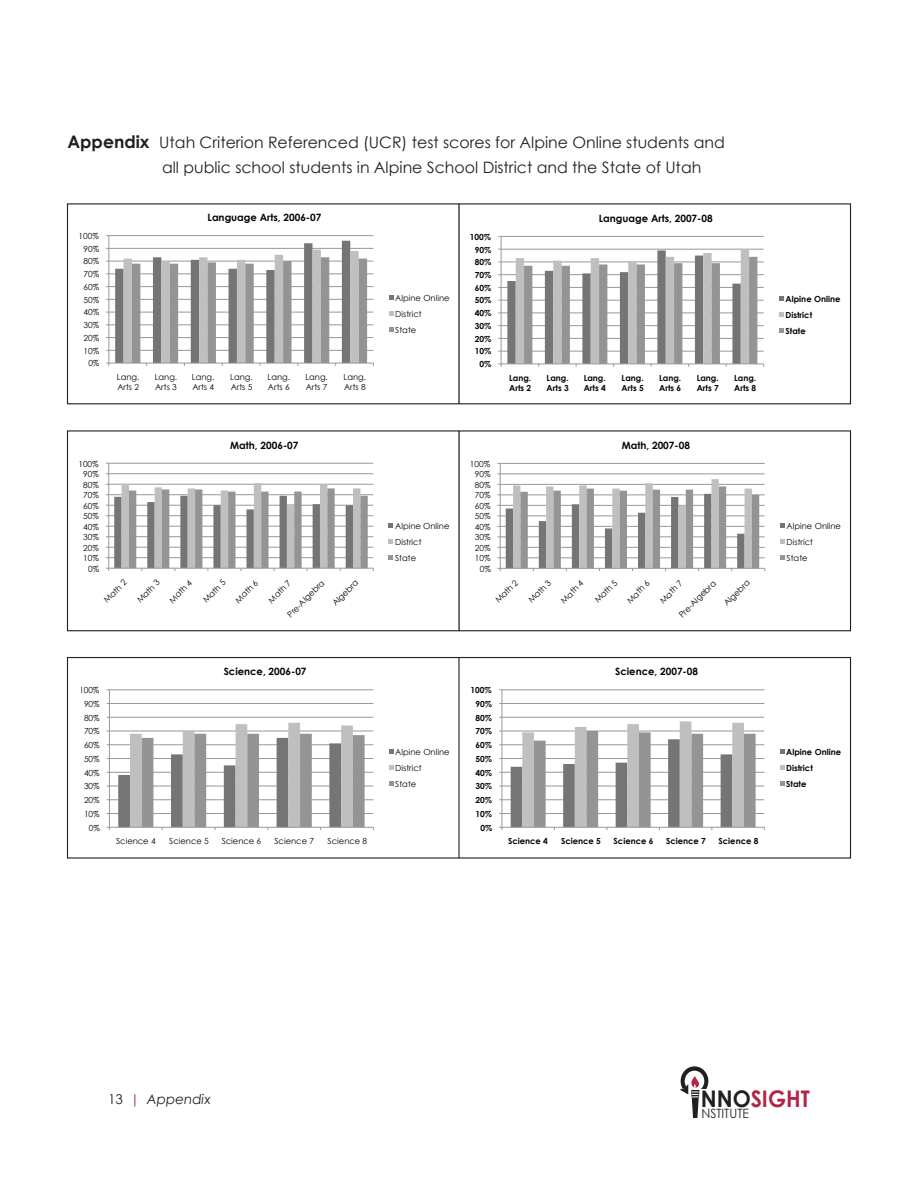
<style>
.page{position:relative;width:918px;height:1188px;background:#fff}
.page>*{position:absolute;margin:0;border:0;box-sizing:border-box;transform-origin:0 0}
.t1{font:700 22.95px "Century Gothic";color:#b22546;scale:.94 1}
.t2{font:15.75px/25.5px "Century Gothic";color:#231f20}
.t3{font:italic 13.5px "Century Gothic";color:#231f20}
.t4{font:12.9px "Century Gothic";color:#231f20;scale:.94 1}
.t5{font:700 10.05px "Century Gothic";color:#040503}
.t6{font:8.4px/16px "Century Gothic";color:#040503}
.t7{font:700 8.4px/9.9px "Century Gothic";color:#040503}
.s1{font-weight:700;font-size:17.25px}
.s2{font-style:normal}
.s3{font-style:normal;color:#b22747}
.s4{color:#231f20}
</style>
<div class="page">
<svg style="left:681px;top:1066px;width:27px;height:30px"></svg>
<div style="left:685px;top:1071px;width:19px;height:21px;background:#fff;border-radius:50%"></div>
<div style="left:699px;top:1089px;width:11px;height:9px;background:#fff"></div>
<svg style="left:680px;top:1076px;width:20px;height:42px"></svg>
<svg style="left:106px;top:235px;width:288px;height:131px"></svg>
<svg style="left:498px;top:236px;width:286px;height:131px"></svg>
<div style="left:67px;top:203px;width:784px;height:201px;border:1px solid #231f20"></div>
<hr style="left:458px;top:204px;width:2px;height:200px;background:#040503">
<div style="left:67px;top:430px;width:784px;height:201px;border:1px solid #231f20"></div>
<hr style="left:458px;top:431px;width:2px;height:200px;background:#040503">
<svg style="left:106px;top:462px;width:287px;height:109px"></svg>
<svg style="left:497px;top:462px;width:288px;height:110px"></svg>
<svg style="left:106px;top:689px;width:288px;height:141px"></svg>
<svg style="left:499px;top:689px;width:286px;height:141px"></svg>
<div style="left:67px;top:657px;width:784px;height:202px;border:1px solid #231f20"></div>
<hr style="left:458px;top:658px;width:2px;height:200px;background:#231f20">
<h2 class="t2" style="left:162px;top:129px;width:564px;text-indent:-95px"><span class="s1">Appendix</span> Utah Criterion Referenced (U CR) test scores for Alpine Online students and all public school students in Alpine School District and the State of Utah</h2>
<p class="t5" style="left:208px;top:214px;width:115px">Language Arts, 2006-07</p>
<p class="t5" style="left:599px;top:215px;width:115px">Language Arts, 2007-08</p>
<p class="t6" style="left:79px;top:229px;width:22px">100%</p>
<p class="t7" style="left:470px;top:233px;width:23px">100%</p>
<p class="t6" style="left:83px;top:241px;width:17px">90%</p>
<p class="t7" style="left:475px;top:245px;width:18px">90%</p>
<p class="t6" style="left:83px;top:254px;width:17px">80%</p>
<p class="t7" style="left:475px;top:258px;width:18px">80%</p>
<p class="t6" style="left:83px;top:267px;width:17px">70%</p>
<p class="t7" style="left:475px;top:271px;width:18px">70%</p>
<p class="t6" style="left:83px;top:280px;width:17px">60%</p>
<p class="t7" style="left:475px;top:284px;width:18px">60%</p>
<p class="t6" style="left:83px;top:292px;width:17px">50%</p>
<p class="t6" style="left:83px;top:305px;width:17px">40%</p>
<p class="t6" style="left:83px;top:318px;width:17px">30%</p>
<p class="t6" style="left:83px;top:331px;width:17px">20%</p>
<p class="t6" style="left:395px;top:291px;width:56px">Alpine Online<br>District<br>State</p>
<p class="t7" style="left:475px;top:296px;width:18px">50%</p>
<p class="t7" style="left:475px;top:309px;width:18px">40%</p>
<p class="t7" style="left:475px;top:322px;width:18px">30%</p>
<p class="t7" style="left:475px;top:335px;width:18px">20%</p>
<p class="t7" style="left:786px;top:291px;width:56px;line-height:16px">Alpine Online<br>District<br>State</p>
<p class="t6" style="left:83px;top:343px;width:17px">10%</p>
<p class="t7" style="left:475px;top:347px;width:18px">10%</p>
<p class="t6" style="left:88px;top:356px;width:13px">0%</p>
<p class="t7" style="left:480px;top:360px;width:13px">0%</p>
<p class="t6" style="left:117px;top:373px;width:24px;line-height:9.9px">Lang.<br>Arts 2</p>
<p class="t6" style="left:155px;top:373px;width:24px;line-height:9.9px">Lang.<br>Arts 3</p>
<p class="t6" style="left:192px;top:373px;width:24px;line-height:9.9px">Lang.<br>Arts 4</p>
<p class="t6" style="left:230px;top:373px;width:24px;line-height:9.9px">Lang.<br>Arts 5</p>
<p class="t6" style="left:268px;top:373px;width:24px;line-height:9.9px">Lang.<br>Arts 6</p>
<p class="t6" style="left:305px;top:373px;width:24px;line-height:9.9px">Lang.<br>Arts 7</p>
<p class="t6" style="left:344px;top:373px;width:24px;line-height:9.9px">Lang.<br>Arts 8</p>
<p class="t7" style="left:509px;top:374px;width:24px">Lang.<br>Arts 2</p>
<p class="t7" style="left:547px;top:374px;width:24px">Lang.<br>Arts 3</p>
<p class="t7" style="left:584px;top:374px;width:24px">Lang.<br>Arts 4</p>
<p class="t7" style="left:622px;top:374px;width:24px">Lang.<br>Arts 5</p>
<p class="t7" style="left:659px;top:374px;width:24px">Lang.<br>Arts 6</p>
<p class="t7" style="left:697px;top:374px;width:24px">Lang.<br>Arts 7</p>
<p class="t7" style="left:734px;top:374px;width:24px">Lang.<br>Arts 8</p>
<p class="t5" style="left:230px;top:442px;width:70px">Math, 2006-07</p>
<p class="t5" style="left:622px;top:442px;width:70px">Math, 2007-08</p>
<p class="t6" style="left:78px;top:456px;width:22px">100%</p>
<p class="t6" style="left:470px;top:456px;width:22px">100%</p>
<p class="t6" style="left:83px;top:467px;width:17px">90%</p>
<p class="t6" style="left:475px;top:467px;width:17px">90%</p>
<p class="t6" style="left:83px;top:477px;width:17px">80%</p>
<p class="t6" style="left:475px;top:477px;width:17px">80%</p>
<p class="t6" style="left:83px;top:488px;width:17px">70%</p>
<p class="t6" style="left:475px;top:488px;width:17px">70%</p>
<p class="t6" style="left:83px;top:498px;width:17px">60%</p>
<p class="t6" style="left:475px;top:498px;width:17px">60%</p>
<p class="t6" style="left:83px;top:509px;width:17px">50%</p>
<p class="t6" style="left:475px;top:509px;width:17px">50%</p>
<p class="t6" style="left:83px;top:519px;width:17px">40%</p>
<p class="t6" style="left:83px;top:530px;width:17px">30%</p>
<p class="t6" style="left:83px;top:540px;width:17px">20%</p>
<p class="t6" style="left:83px;top:551px;width:17px">10%</p>
<p class="t6" style="left:395px;top:518px;width:56px">Alpine Online<br>District<br>State</p>
<p class="t6" style="left:475px;top:519px;width:17px">40%</p>
<p class="t6" style="left:475px;top:530px;width:17px">30%</p>
<p class="t6" style="left:475px;top:540px;width:17px">20%</p>
<p class="t6" style="left:475px;top:551px;width:17px">10%</p>
<p class="t6" style="left:787px;top:518px;width:56px">Alpine Online<br>District<br>State</p>
<p class="t6" style="left:88px;top:561px;width:13px">0%</p>
<p class="t6" style="left:480px;top:561px;width:13px">0%</p>
<p class="t6" style="left:100px;top:596px;width:30px;rotate:-45deg">Math 2</p>
<p class="t6" style="left:133px;top:596px;width:30px;rotate:-45deg">Math 3</p>
<p class="t6" style="left:165px;top:597px;width:30px;rotate:-45deg">Math 4</p>
<p class="t6" style="left:199px;top:596px;width:30px;rotate:-45deg">Math 5</p>
<p class="t6" style="left:232px;top:597px;width:30px;rotate:-45deg">Math 6</p>
<p class="t6" style="left:265px;top:597px;width:30px;rotate:-45deg">Math 7</p>
<p class="t6" style="left:284px;top:611px;width:50px;rotate:-45deg">Pre-Algebra</p>
<p class="t6" style="left:328px;top:599px;width:34px;rotate:-45deg">Algebra</p>
<p class="t6" style="left:492px;top:596px;width:30px;rotate:-45deg">Math 2</p>
<p class="t6" style="left:525px;top:596px;width:30px;rotate:-45deg">Math 3</p>
<p class="t6" style="left:557px;top:597px;width:30px;rotate:-45deg">Math 4</p>
<p class="t6" style="left:591px;top:596px;width:30px;rotate:-45deg">Math 5</p>
<p class="t6" style="left:623px;top:597px;width:30px;rotate:-45deg">Math 6</p>
<p class="t6" style="left:656px;top:597px;width:30px;rotate:-45deg">Math 7</p>
<p class="t6" style="left:675px;top:611px;width:50px;rotate:-45deg">Pre-Algebra</p>
<p class="t6" style="left:720px;top:599px;width:34px;rotate:-45deg">Algebra</p>
<p class="t5" style="left:224px;top:668px;width:84px">Science, 2006-07</p>
<p class="t5" style="left:615px;top:668px;width:84px">Science, 2007-08</p>
<p class="t6" style="left:79px;top:683px;width:22px">100%</p>
<p class="t7" style="left:471px;top:686px;width:23px">100%</p>
<p class="t6" style="left:84px;top:696px;width:17px">90%</p>
<p class="t7" style="left:476px;top:700px;width:18px">90%</p>
<p class="t6" style="left:84px;top:710px;width:17px">80%</p>
<p class="t7" style="left:476px;top:713px;width:18px">80%</p>
<p class="t6" style="left:84px;top:724px;width:17px">70%</p>
<p class="t7" style="left:476px;top:727px;width:18px">70%</p>
<p class="t6" style="left:84px;top:738px;width:17px">60%</p>
<p class="t6" style="left:84px;top:751px;width:17px">50%</p>
<p class="t6" style="left:84px;top:765px;width:17px">40%</p>
<p class="t6" style="left:84px;top:779px;width:17px">30%</p>
<p class="t6" style="left:395px;top:745px;width:56px">Alpine Online<br>District<br>State</p>
<p class="t7" style="left:476px;top:741px;width:18px">60%</p>
<p class="t7" style="left:476px;top:755px;width:18px">50%</p>
<p class="t7" style="left:476px;top:768px;width:18px">40%</p>
<p class="t7" style="left:476px;top:782px;width:18px">30%</p>
<p class="t7" style="left:786px;top:745px;width:56px;line-height:16px">Alpine Online<br>District<br>State</p>
<p class="t6" style="left:84px;top:793px;width:17px">20%</p>
<p class="t7" style="left:476px;top:796px;width:18px">20%</p>
<p class="t6" style="left:84px;top:806px;width:17px">10%</p>
<p class="t7" style="left:476px;top:810px;width:18px">10%</p>
<p class="t6" style="left:89px;top:820px;width:13px">0%</p>
<p class="t7" style="left:480px;top:823px;width:13px">0%</p>
<p class="t6" style="left:116px;top:834px;width:41px">Science 4</p>
<p class="t6" style="left:169px;top:834px;width:41px">Science 5</p>
<p class="t6" style="left:222px;top:834px;width:41px">Science 6</p>
<p class="t6" style="left:274px;top:834px;width:41px">Science 7</p>
<p class="t6" style="left:328px;top:834px;width:41px">Science 8</p>
<p class="t7" style="left:508px;top:837px;width:41px">Science 4</p>
<p class="t7" style="left:561px;top:837px;width:41px">Science 5</p>
<p class="t7" style="left:614px;top:837px;width:41px">Science 6</p>
<p class="t7" style="left:666px;top:837px;width:41px">Science 7</p>
<p class="t7" style="left:719px;top:837px;width:41px">Science 8</p>
<h3 class="t3" style="left:108px;top:1091px;width:104px"><span class="s2">13</span> <span class="s3">|</span> Appendix</h3>
<h1 class="t1" style="left:701px;top:1081px;width:118px"><span class="s4">NNO</span>SIGHT</h1>
<h3 class="t4" style="left:702px;top:1104px;width:52px">NSTITUTE</h3>
</div>
